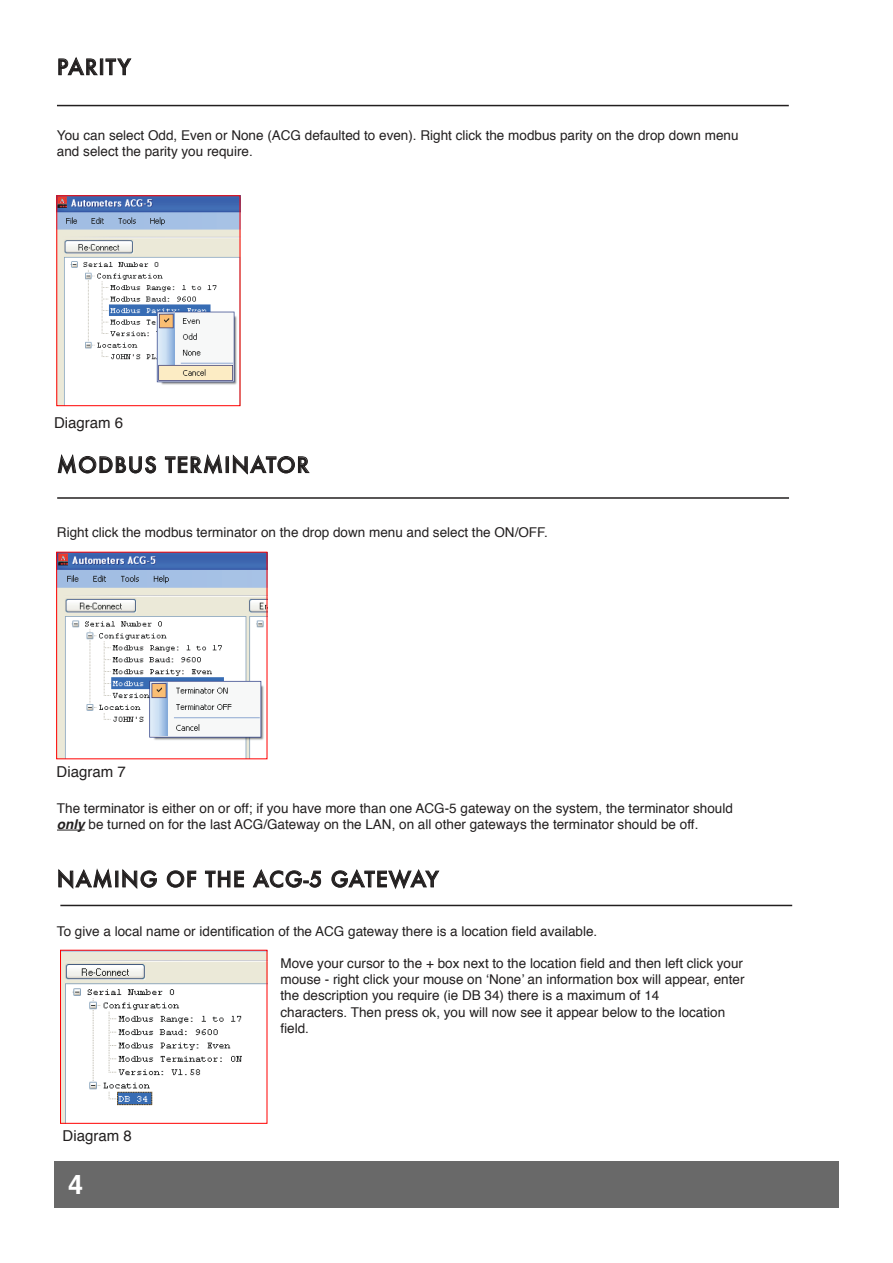
<style>
.page{position:relative;width:893px;height:1263px;background:#fff}
.page>*{position:absolute;margin:0;border:0;box-sizing:border-box;transform-origin:0 0}
.t1{font:700 27px "Helvetica";color:#fff}
.t2{font:500 21px "Futura";letter-spacing:.05em;color:#221f1f}
.t3{font:15px "Helvetica";color:#221f1f}
.t4{font:13.5px/16.2px "Helvetica";color:#221f1f}
.s1{font-weight:700;font-style:italic}
</style>
<div class="page">
<div style="left:54px;top:1161px;width:785px;height:47px;background:#696969"></div>
<svg style="left:57px;top:830px;width:28px;height:1px"></svg>
<svg style="left:59px;top:57px;width:39px;height:18px"></svg>
<div style="left:100px;top:59px;width:3px;height:16px;border:1px solid #221f1f"></div>
<svg style="left:106px;top:59px;width:25px;height:16px"></svg>
<svg style="left:58px;top:454px;width:98px;height:20px"></svg>
<svg style="left:165px;top:454px;width:57px;height:20px"></svg>
<div style="left:226px;top:457px;width:3px;height:16px;border:1px solid #221f1f"></div>
<svg style="left:233px;top:455px;width:76px;height:19px"></svg>
<svg style="left:59px;top:869px;width:53px;height:20px"></svg>
<div style="left:115px;top:871px;width:3px;height:16px;border:1px solid #221f1f"></div>
<svg style="left:123px;top:869px;width:34px;height:20px"></svg>
<svg style="left:167px;top:870px;width:29px;height:17px"></svg>
<svg style="left:205px;top:871px;width:39px;height:16px"></svg>
<svg style="left:253px;top:869px;width:68px;height:18px"></svg>
<svg style="left:332px;top:869px;width:107px;height:20px"></svg>
<hr style="left:57px;top:105px;width:732px;height:1px;background:#221f1f">
<img style="left:59px;top:198px;width:179px;height:206px">
<img style="left:59px;top:554px;width:206px;height:203px">
<hr style="left:57px;top:497px;width:732px;height:2px;background:#221f1f">
<img style="left:62px;top:952px;width:203px;height:169px">
<hr style="left:60px;top:905px;width:732px;height:1px;background:#221f1f">
<h2 class="t2" style="left:57px;top:55px;width:75px">PARITY</h2>
<p class="t4" style="left:57px;top:127px;width:683px">You can select Odd, Even or None (ACG defaulted to even). Right click the modbus parity on the drop down menu and select the parity you require.</p>
<p class="t3" style="left:54px;top:411px;width:71px">Diagram 6</p>
<h2 class="t2" style="left:57px;top:453px;width:254px">MODBUS TERMINATOR</h2>
<p class="t4" style="left:57px;top:525px;width:492px">Right click the modbus terminator on the drop down menu and select the ON/OFF.</p>
<p class="t3" style="left:57px;top:760px;width:71px">Diagram 7</p>
<p class="t4" style="left:57px;top:800px;width:677px">The terminator is either on or off; if you have more than one ACG-5 gateway on the system, the terminator should <span class="s1">only</span> be turned on for the last ACG/Gateway on the LAN, on all other gateways the terminator should be off.</p>
<h2 class="t2" style="left:57px;top:867px;width:383px">NAMING OF THE ACG-5 GATEWAY</h2>
<p class="t4" style="left:57px;top:923px;width:542px">To give a local name or identification of the ACG gateway there is a location field available.</p>
<p class="t4" style="left:280px;top:955px;width:465px">Move your cursor to the + box next to the location field and then left click your mouse - right click your mouse on ‘None’ an information box will appear, enter the description you require (ie DB 34) there is a maximum of 14<br>characters. Then press ok, you will now see it appear below to the location field.</p>
<p class="t3" style="left:63px;top:1124px;width:71px">Diagram 8</p>
<h1 class="t1" style="left:68px;top:1174px;width:17px">4</h1>
</div>
